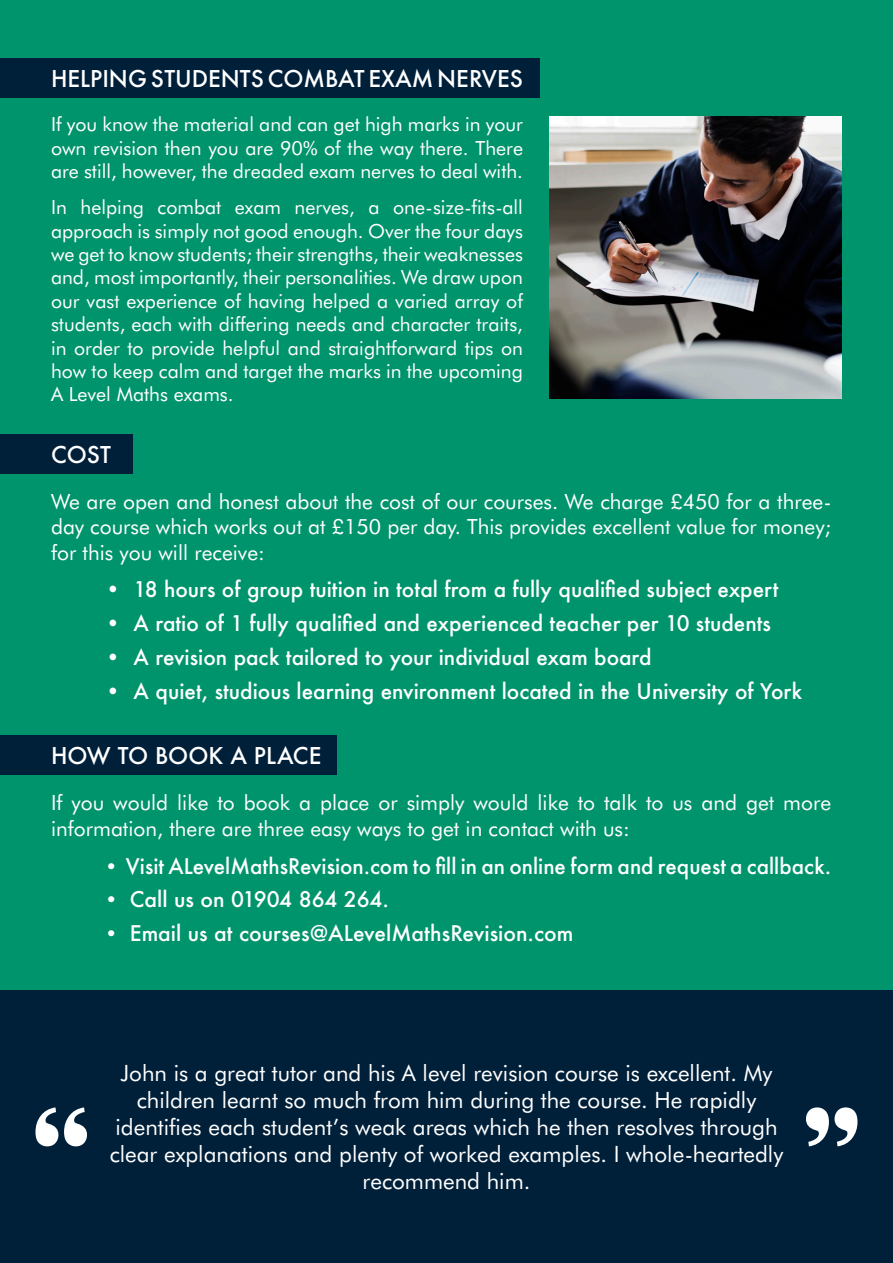
<style>
.page{position:relative;width:893px;height:1263px;background:#00946c}
.page>*{position:absolute;margin:0;border:0;box-sizing:border-box;transform-origin:0 0}
.t1{font:22.5px/27px "Futura BT";color:#fff;text-align:center}
.t2{font:500 22.5px "Futura";color:#fff}
.t3{font:500 21px "Futura";color:#fff}
.t4{font:21px/25.2px "Futura BT";color:#fff;text-align:justify}
.t5{font:19.5px/23.4px "Futura BT";color:#fff;text-align:justify}
.s1{font-family:"Futura BT";font-weight:400}
</style>
<div class="page">
<div style="left:0;top:58px;width:540px;height:40px;background:#00203a"></div>
<div style="left:0;top:434px;width:133px;height:39px;background:#00203a"></div>
<div style="left:0;top:735px;width:337px;height:40px;background:#00203a"></div>
<div style="left:0;top:991px;width:893px;height:272px;background:#00203a"></div>
<img style="left:549px;top:117px;width:293px;height:282px">
<svg style="left:35px;top:1107px;width:52px;height:39px"></svg>
<svg style="left:806px;top:1107px;width:51px;height:39px"></svg>
<p class="t2" style="left:51px;top:63px;width:473px">HELPING STUDENTS COMBAT EXAM NERVES</p>
<p class="t5" style="left:51px;top:112px;width:474px">If you know the material and can get high marks in your own revision then you are 90% of the way there. There are still, however, the dreaded exam nerves to deal with.</p>
<p class="t5" style="left:51px;top:195px;width:473px">In helping combat exam nerves, a one-size-fits-all approach is simply not good enough. Over the four days we get to know students; their strengths, their weaknesses and, most importantly, their personalities. We draw upon our vast experience of having helped a varied array of students, each with differing needs and character traits, in order to provide helpful and straightforward tips on how to keep calm and target the marks in the upcoming A Level Maths exams.</p>
<p class="t2" style="left:51px;top:439px;width:62px">COST</p>
<p class="t4" style="left:51px;top:489px;width:782px">We are open and honest about the cost of our courses. We charge £450 for a three&shy;day course which works out at £150 per day. This provides excellent value for money; for this you will receive:</p>
<p class="t3" style="left:105px;top:575px;width:675px">• 18 hours of group tuition in total from a fully qualified subject expert</p>
<p class="t3" style="left:105px;top:609px;width:667px">• A ratio of 1 fully qualified and experienced teacher per 10 students</p>
<p class="t3" style="left:105px;top:643px;width:548px">• A revision pack tailored to your individual exam board</p>
<p class="t3" style="left:105px;top:676px;width:699px">• A quiet, studious learning environment located in the University of York</p>
<p class="t2" style="left:51px;top:740px;width:272px">HOW TO BOOK A PLACE</p>
<p class="t4" style="left:51px;top:790px;width:782px">If you would like to book a place or simply would like to talk to us and get more information, there are three easy ways to get in contact with us:</p>
<p class="t3" style="left:105px;top:851px;width:728px"><span class="s1">•</span> Visit ALevelMathsRevision.com to fill in an online form and request a callback.</p>
<p class="t3" style="left:105px;top:885px;width:286px"><span class="s1">•</span> Call us on 01904 864 264.</p>
<p class="t3" style="left:105px;top:919px;width:470px"><span class="s1">•</span> Email us at courses@ALevelMathsRevision.com</p>
<p class="t1" style="left:110px;top:1060px;width:675px">John is a great tutor and his A level revision course is excellent. My children learnt so much from him during the course. He rapidly identifies each student’s weak areas which he then resolves through clear explanations and plenty of worked examples. I whole-heartedly recommend him.</p>
</div>
